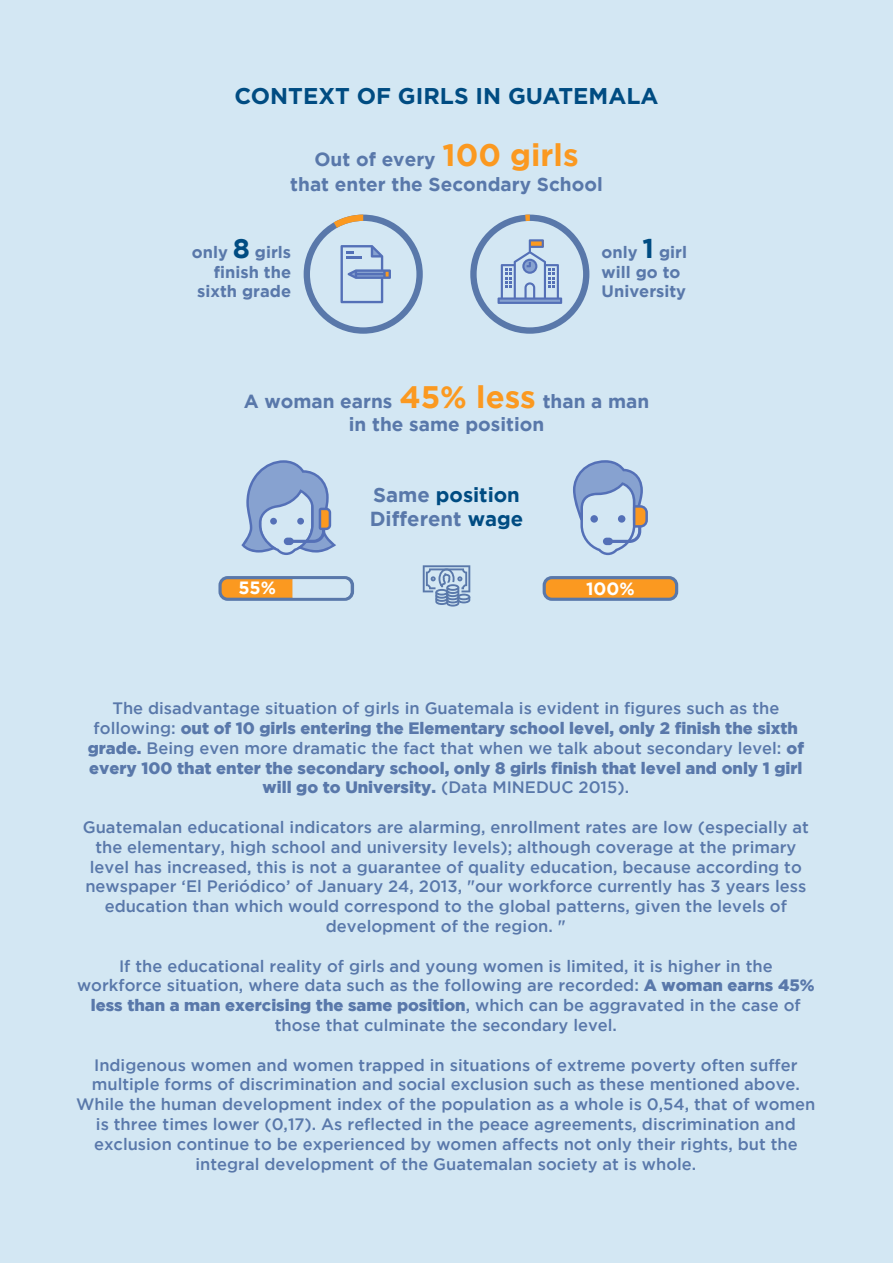
<style>
.page{position:relative;width:893px;height:1263px;background:#d3e7f3}
.page>*{position:absolute;margin:0;border:0;box-sizing:border-box;transform-origin:0 0}
.t1{font:700 22.8px "Gotham";color:#004c82}
.t2{font:700 20.25px/24.3px "Gotham";color:#5978aa}
.t3{font:700 19.05px/24.9px "Gotham";color:#5978aa;text-align:center}
.t4{font:700 17.7px "Gotham";color:#fff}
.t5{font:500 16.5px/19.8px "Gotham";color:#5978aa;text-align:center}
.t6{font:900 16.5px/19.8px "Gotham";color:#5978aa;text-align:center}
.t7{font:700 16.5px/19.8px "Gotham";color:#5978aa;text-align:right}
.s1{font-size:31.05px;color:#fb9920}
.s2{font-size:27.3px;color:#004c82}
.s3{color:#004c82}
.s4{font-weight:500}
.s5{font-weight:900}
</style>
<div class="page">
<svg style="left:241px;top:460px;width:95px;height:95px"></svg>
<svg style="left:573px;top:460px;width:75px;height:95px"></svg>
<div style="left:603px;top:538px;width:10px;height:7px;background:#5470b7;border-radius:4px"></div>
<svg style="left:304px;top:215px;width:119px;height:119px"></svg>
<svg style="left:470px;top:215px;width:119px;height:119px"></svg>
<div style="left:218px;top:576px;width:136px;height:25px;border:3px solid #5978aa;border-radius:8px"></div>
<svg style="left:222px;top:579px;width:128px;height:19px"></svg>
<div style="left:544px;top:578px;width:133px;height:21px;background:#fb9920;border-radius:8px"></div>
<div style="left:543px;top:576px;width:135px;height:25px;border:3px solid #5978aa;border-radius:8px"></div>
<svg style="left:423px;top:565px;width:47px;height:41px"></svg>
<h1 class="t1" style="left:234px;top:83px;width:426px">CONTEXT OF GIRLS IN GUATEMALA</h1>
<p class="t3" style="left:290px;top:146px;width:314px">Out of every <span class="s1">100 girls<br></span>that enter the Secondary School</p>
<p class="t7" style="left:192px;top:242px;width:101px">only <span class="s2">8</span> girls finish the sixth grade</p>
<p class="t7" style="left:602px;top:242px;width:87px;text-align:left">only <span class="s2">1</span> girl will go to<br>University</p>
<p class="t3" style="left:244px;top:389px;width:407px;line-height:22.8px">A woman earns <span class="s1">45% less</span> than a man in the same position</p>
<p class="t2" style="left:370px;top:482px;width:155px">Same <span class="s3">position<br></span>Different <span class="s3">wage</span></p>
<p class="t4" style="left:238px;top:578px;width:39px">55%</p>
<p class="t4" style="left:586px;top:578px;width:50px">100%</p>
<p class="t6" style="left:88px;top:698px;width:718px"><span class="s4">The disadvantage situation of girls in Guatemala is evident in figures such as the following:</span> out of 10 girls entering the Elementary school level, only 2 finish the sixth grade. <span class="s4">Being even more dramatic the fact that when we talk about secondary level:</span> of every 100 that enter the secondary school, only 8 girls finish that level and only 1 girl will go to University. <span class="s4">(Data MINEDUC 2015).</span></p>
<p class="t5" style="left:83px;top:817px;width:728px">Guatemalan educational indicators are alarming, enrollment rates are low (especially at the elementary, high school and university levels); although coverage at the primary level has increased, this is not a guarantee of quality education, because according to newspaper ‘El Periódico’ of January 24, 2013, "our workforce currently has 3 years less education than which would correspond to the global patterns, given the levels of development of the region. "</p>
<p class="t5" style="left:77px;top:955px;width:739px">If the educational reality of girls and young women is limited, it is higher in the workforce situation, where data such as the following are recorded: <span class="s5">A woman earns 45% less than a man exercising the same position</span>, which can be aggravated in the case of those that culminate the secondary level.</p>
<p class="t5" style="left:76px;top:1054px;width:741px">Indigenous women and women trapped in situations of extreme poverty often suffer multiple forms of discrimination and social exclusion such as these mentioned above.<br>While the human development index of the population as a whole is 0,54, that of women is three times lower (0,17). As reflected in the peace agreements, discrimination and exclusion continue to be experienced by women affects not only their rights, but the integral development of the Guatemalan society at is whole.</p>
</div>
